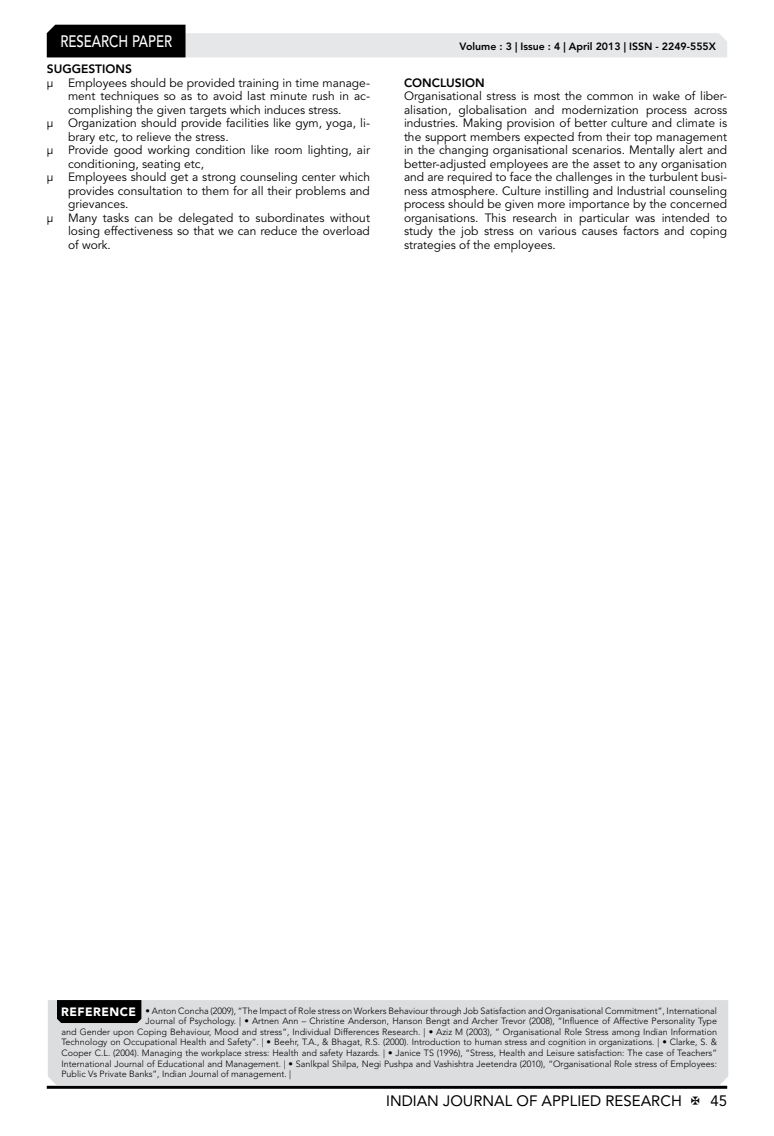
<style>
.page{position:relative;width:774px;height:1136px;background:#fff}
.page>*{position:absolute;margin:0;border:0;box-sizing:border-box;transform-origin:0 0}
.t1{font:500 16.5px "Avenir LT Std";color:#fff;scale:.8 1}
.t2{font:15px "Avenir LT Std";color:#000}
.t3{font:12px/13.5px "Avenir LT Std";color:#000;text-align:justify}
.t4{font:800 12px "Avenir LT Std";color:#000}
.t5{font:800 10.5px "Avenir LT Std";color:#000}
.t6{font:300 9px "Avenir LT Std";color:#000}
.s1{font-weight:900;font-size:12px;color:#fff}
</style>
<div class="page">
<hr style="left:47px;top:1085px;width:680px;height:3px;background:#000">
<svg style="left:47px;top:25px;width:680px;height:32px"></svg>
<div style="left:48px;top:1000px;width:680px;height:84px;background:#dcddde"></div>
<div style="left:57px;top:1000px;width:84px;height:22px;background:#000"></div>
<h1 class="t1" style="left:60px;top:32px;width:139px">RESEARCH PAPER</h1>
<p class="t4" style="left:47px;top:62px;width:87px">SUGGESTIONS</p>
<p class="t3" style="left:47px;top:76px;width:325px">µ Employees should be provided training in time manage-</p>
<p class="t3" style="left:68px;top:89px;width:303px">ment techniques so as to avoid last minute rush in ac-</p>
<p class="t3" style="left:68px;top:103px;width:275px">complishing the given targets which induces stress.</p>
<p class="t3" style="left:47px;top:116px;width:325px">µ Organization should provide facilities like gym, yoga, li-</p>
<p class="t3" style="left:68px;top:130px;width:162px">brary etc, to relieve the stress.</p>
<p class="t3" style="left:47px;top:143px;width:325px">µ Provide good working condition like room lighting, air</p>
<p class="t3" style="left:68px;top:157px;width:137px">conditioning, seating etc,</p>
<p class="t3" style="left:47px;top:170px;width:325px">µ Employees should get a strong counseling center which</p>
<p class="t3" style="left:68px;top:184px;width:303px">provides consultation to them for all their problems and</p>
<p class="t3" style="left:68px;top:197px;width:62px">grievances.</p>
<p class="t3" style="left:47px;top:211px;width:325px">µ Many tasks can be delegated to subordinates without</p>
<p class="t3" style="left:68px;top:224px;width:303px">losing effectiveness so that we can reduce the overload</p>
<p class="t3" style="left:68px;top:238px;width:44px">of work.</p>
<p class="t5" style="left:460px;top:41px;width:258px">Volume : 3 | Issue : 4 | April 2013 | ISSN - 2249-555X</p>
<p class="t4" style="left:404px;top:75px;width:82px">CONCLUSION</p>
<p class="t3" style="left:404px;top:89px;width:325px">Organisational stress is most the common in wake of liber&shy;alisation, globalisation and modernization process across industries. Making provision of better culture and climate is the support members expected from their top management in the changing organisational scenarios. Mentally alert and better-adjusted employees are the asset to any organisation and are required to face the challenges in the turbulent busi&shy;ness atmosphere. Culture instilling and Industrial counseling process should be given more importance by the concerned organisations. This research in particular was intended to study the job stress on various causes factors and coping strategies of the employees.</p>
<p class="t6" style="left:61px;top:1005px;width:657px"><span class="s1">REFERENCE</span> • Anton Concha (2009), “The Impact of Role stress on Workers Behaviour through Job Satisfaction and Organisational Commitment”, International</p>
<p class="t6" style="left:146px;top:1015px;width:573px">Journal of Psychology. | • Artnen Ann – Christine Anderson, Hanson Bengt and Archer Trevor (2008), “Influence of Affective Personality Type</p>
<p class="t6" style="left:61px;top:1026px;width:657px">and Gender upon Coping Behaviour, Mood and stress”, Individual Differences Research. | • Aziz M (2003), “ Organisational Role Stress among Indian Information</p>
<p class="t6" style="left:61px;top:1036px;width:657px">Technology on Occupational Health and Safety”. | • Beehr, T.A., &amp; Bhagat, R.S. (2000). Introduction to human stress and cognition in organizations. | • Clarke, S. &amp;</p>
<p class="t6" style="left:61px;top:1047px;width:657px">Cooper C.L. (2004). Managing the workplace stress: Health and safety Hazards. | • Janice TS (1996), “Stress, Health and Leisure satisfaction: The case of Teachers”</p>
<p class="t6" style="left:61px;top:1057px;width:657px">International Journal of Educational and Management. | • Sanlkpal Shilpa, Negi Pushpa and Vashishtra Jeetendra (2010), “Organisational Role stress of Employees:</p>
<p class="t6" style="left:61px;top:1068px;width:231px">Public Vs Private Banks”, Indian Journal of management. |</p>
<p class="t2" style="left:386px;top:1091px;width:297px">INDIAN JOURNAL OF APPLIED RESEARCH</p>
<p class="t2" style="left:710px;top:1091px;width:18px">45</p>
</div>
